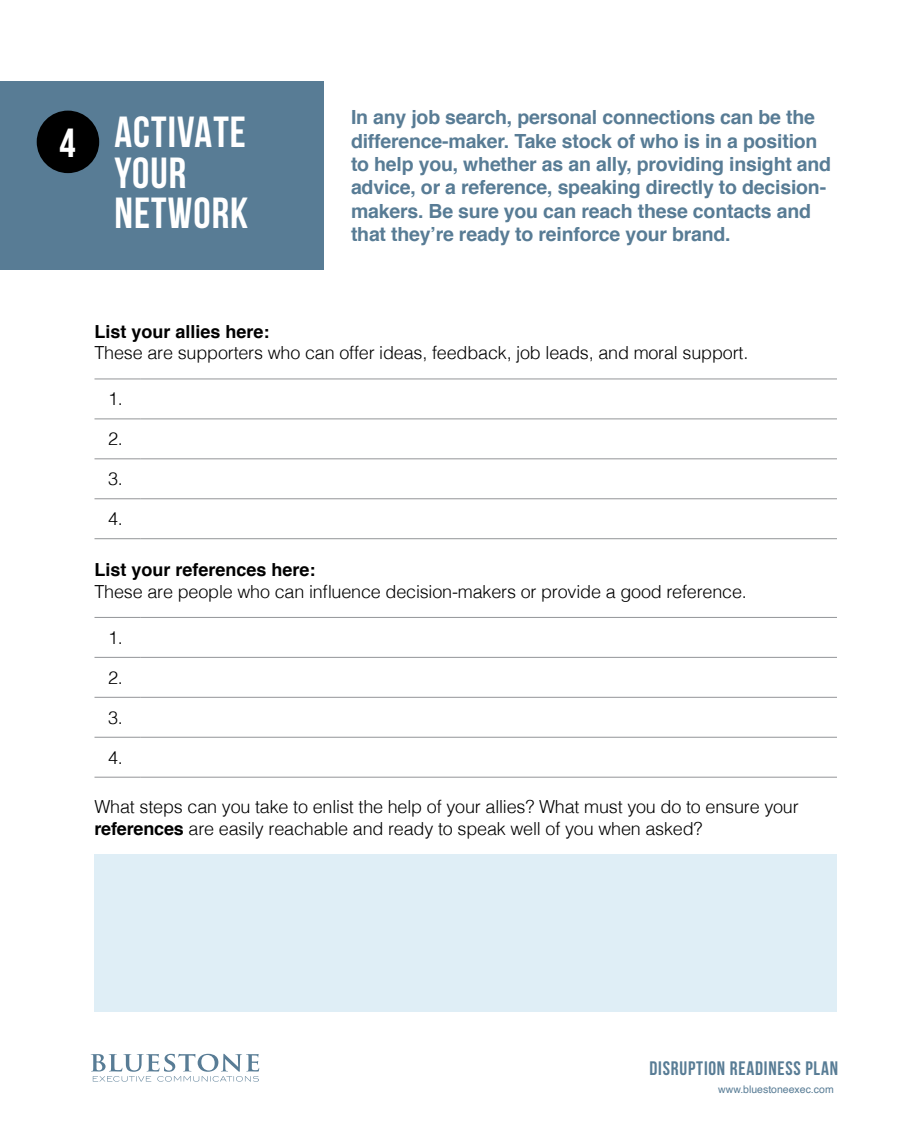
<style>
.page{position:relative;width:918px;height:1148px;background:#fff}
.page>*{position:absolute;margin:0;border:0;box-sizing:border-box;transform-origin:0 0}
.t1{font:700 43.5px/40.5px "Bebas Neue";letter-spacing:.025em;color:#fff}
.t2{font:700 40.65px "Bebas Neue";color:#fff}
.t3{font:700 19.5px/23.4px "Helvetica";letter-spacing:-.01em;color:#587c95}
.t4{font:700 19.5px "Bebas Neue";letter-spacing:.04em;color:#587c95}
.t5{font:300 18px/21.6px "Helvetica";letter-spacing:-.01em;color:#000}
.t6{font:700 18px "Helvetica";color:#000}
.t7{font:10.5px "Helvetica";color:#587c95}
.s1{font-weight:700}
</style>
<div class="page">
<svg style="left:91px;top:1053px;width:168px;height:28px"></svg>
<hr style="left:94px;top:418px;width:46px;height:1px;background:#939598">
<hr style="left:140px;top:418px;width:697px;height:1px;background:#939598">
<hr style="left:94px;top:458px;width:46px;height:1px;background:#939598">
<hr style="left:140px;top:458px;width:697px;height:1px;background:#939598">
<hr style="left:94px;top:498px;width:46px;height:1px;background:#939598">
<hr style="left:140px;top:498px;width:697px;height:1px;background:#939598">
<hr style="left:94px;top:379px;width:46px;height:1px;background:#939598">
<hr style="left:140px;top:379px;width:697px;height:1px;background:#939598">
<hr style="left:94px;top:538px;width:46px;height:1px;background:#939598">
<hr style="left:140px;top:538px;width:697px;height:1px;background:#939598">
<hr style="left:94px;top:657px;width:46px;height:1px;background:#939598">
<hr style="left:140px;top:657px;width:697px;height:1px;background:#939598">
<hr style="left:94px;top:697px;width:46px;height:1px;background:#939598">
<hr style="left:140px;top:697px;width:697px;height:1px;background:#939598">
<hr style="left:94px;top:737px;width:46px;height:1px;background:#939598">
<hr style="left:140px;top:737px;width:697px;height:1px;background:#939598">
<hr style="left:94px;top:617px;width:46px;height:1px;background:#939598">
<hr style="left:140px;top:617px;width:697px;height:1px;background:#939598">
<hr style="left:94px;top:777px;width:46px;height:1px;background:#939598">
<hr style="left:140px;top:777px;width:697px;height:1px;background:#939598">
<div style="left:94px;top:854px;width:743px;height:158px;background:#dfeef6"></div>
<div style="left:0;top:81px;width:324px;height:189px;background:#587c95"></div>
<div style="left:37px;top:111px;width:62px;height:62px;background:#000;border-radius:50%"></div>
<h2 class="t2" style="left:59px;top:121px;width:18px">4</h2>
<h1 class="t1" style="left:114px;top:111px;width:135px">ACTIVATE<br>YOUR<br>NETWORK</h1>
<p class="t3" style="left:351px;top:106px;width:482px">In any job search, personal connections can be the difference-maker. Take stock of who is in a position to help you, whether as an ally, providing insight and advice, or a reference, speaking directly to decision&shy;makers. Be sure you can reach these contacts and that they’re ready to reinforce your brand.</p>
<p class="t6" style="left:94px;top:317px;width:177px">List your allies here:</p>
<p class="t5" style="left:94px;top:341px;width:655px">These are supporters who can offer ideas, feedback, job leads, and moral support.</p>
<p class="t5" style="left:108px;top:387px;width:16px">1.</p>
<p class="t5" style="left:108px;top:427px;width:16px">2.</p>
<p class="t5" style="left:108px;top:467px;width:16px">3.</p>
<p class="t5" style="left:108px;top:507px;width:16px">4.</p>
<p class="t6" style="left:94px;top:555px;width:223px">List your references here:</p>
<p class="t5" style="left:94px;top:579px;width:654px">These are people who can influence decision-makers or provide a good reference.</p>
<p class="t5" style="left:108px;top:625px;width:16px">1.</p>
<p class="t5" style="left:108px;top:665px;width:16px">2.</p>
<p class="t5" style="left:108px;top:705px;width:16px">3.</p>
<p class="t5" style="left:108px;top:745px;width:16px">4.</p>
<p class="t5" style="left:94px;top:794px;width:706px">What steps can you take to enlist the help of your allies? What must you do to ensure your <span class="s1">references</span> are easily reachable and ready to speak well of you when asked?</p>
<p class="t4" style="left:650px;top:1057px;width:190px">DISRUPTION READINESS PLAN</p>
<p class="t7" style="left:718px;top:1081px;width:117px">www.bluestoneexec.com</p>
</div>
